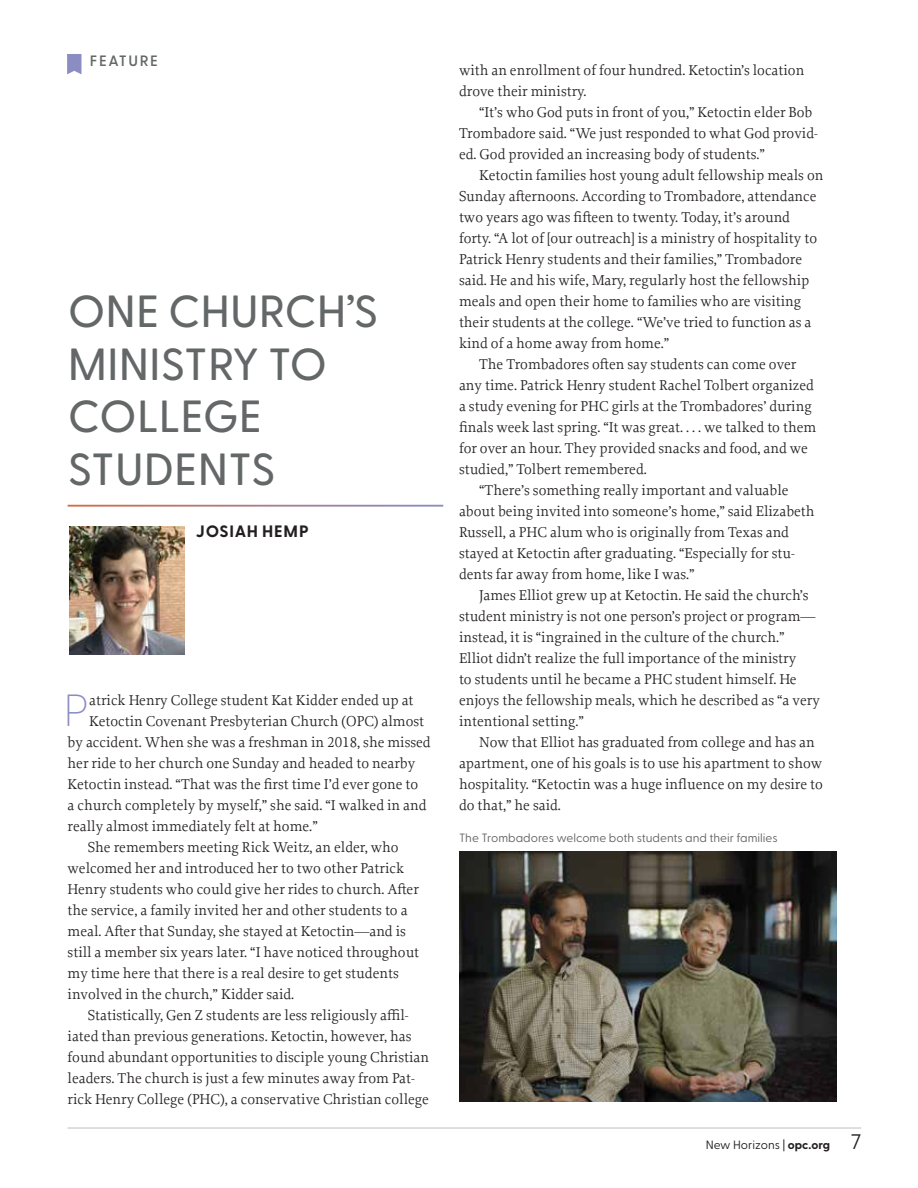
<style>
.page{position:relative;width:918px;height:1188px;background:#fff}
.page>*{position:absolute;margin:0;border:0;box-sizing:border-box;transform-origin:0 0}
.t1{font:500 45px/52.5px "Greycliff CF";color:#646768}
.t2{font:100 45px "Greycliff CF";color:#8b8cc1}
.t3{font:700 16.5px "Greycliff CF";letter-spacing:.045em;color:#231f20}
.t4{font:15px/21px "Proforma";color:#231f20}
.t5{font:600 15px "Greycliff CF";letter-spacing:.11em;color:#646768}
.t6{font:12px "Greycliff CF";color:#636466}
.t7{font:12px "Greycliff CF";color:#231f20}
.s1{font-weight:700}
.s2{font-size:21px}
</style>
<div class="page">
<hr style="left:68px;top:1128px;width:793px;height:1px;background:#bcbec0">
<img style="left:70px;top:527px;width:114px;height:128px">
<svg style="left:67px;top:54px;width:14px;height:20px"></svg>
<img style="left:459px;top:851px;width:378px;height:251px">
<p class="t5" style="left:90px;top:50px;width:70px">FEATURE</p>
<h1 class="t1" style="left:68px;top:282px;width:312px">ONE CHURCH’S<br>MINISTRY TO<br>COLLEGE<br>STUDENTS</h1>
<p class="t3" style="left:196px;top:519px;width:114px">JOSIAH HEMP</p>
<h1 class="t2" style="left:63px;top:677px;width:27px">P</h1>
<p class="t4" style="left:89px;top:689px;width:326px">atrick Henry College student Kat Kidder ended up at</p>
<p class="t4" style="left:89px;top:710px;width:337px">Ketoctin Covenant Presbyterian Church (OPC) almost</p>
<p class="t4" style="left:68px;top:731px;width:365px">by accident. When she was a freshman in 2018, she missed</p>
<p class="t4" style="left:68px;top:752px;width:349px">her ride to her church one Sunday and headed to nearby</p>
<p class="t4" style="left:68px;top:773px;width:352px">Ketoctin instead. “That was the first time I’d ever gone to</p>
<p class="t4" style="left:68px;top:794px;width:360px">a church completely by myself,” she said. “I walked in and</p>
<p class="t4" style="left:68px;top:815px;width:252px">really almost immediately felt at home.”</p>
<p class="t4" style="left:88px;top:836px;width:312px">She remembers meeting Rick Weitz, an elder, who</p>
<p class="t4" style="left:68px;top:857px;width:338px">welcomed her and introduced her to two other Patrick</p>
<p class="t4" style="left:68px;top:878px;width:353px">Henry students who could give her rides to church. After</p>
<p class="t4" style="left:68px;top:899px;width:342px">the service, a family invited her and other students to a</p>
<p class="t4" style="left:68px;top:920px;width:340px">meal. After that Sunday, she stayed at Ketoctin—and is</p>
<p class="t4" style="left:68px;top:941px;width:353px">still a member six years later. “I have noticed throughout</p>
<p class="t4" style="left:68px;top:962px;width:333px">my time here that there is a real desire to get students</p>
<p class="t4" style="left:68px;top:983px;width:228px">involved in the church,” Kidder said.</p>
<p class="t4" style="left:88px;top:1004px;width:322px">Statistically, Gen Z students are less religiously affil-</p>
<p class="t4" style="left:68px;top:1025px;width:345px">iated than previous generations. Ketoctin, however, has</p>
<p class="t4" style="left:68px;top:1046px;width:363px">found abundant opportunities to disciple young Christian</p>
<p class="t4" style="left:68px;top:1067px;width:349px">leaders. The church is just a few minutes away from Pat-</p>
<p class="t4" style="left:68px;top:1088px;width:363px">rick Henry College (PHC), a conservative Christian college</p>
<p class="t4" style="left:459px;top:59px;width:347px">with an enrollment of four hundred. Ketoctin’s location drove their ministry.</p>
<p class="t4" style="left:459px;top:101px;width:360px;text-indent:20px">“It’s who God puts in front of you,” Ketoctin elder Bob<br>Trombadore said. “We just responded to what God provid&shy;ed. God provided an increasing body of students.”</p>
<p class="t4" style="left:479px;top:164px;width:346px">Ketoctin families host young adult fellowship meals on</p>
<p class="t4" style="left:459px;top:185px;width:359px">Sunday afternoons. According to Trombadore, attendance</p>
<p class="t4" style="left:459px;top:206px;width:333px">two years ago was fifteen to twenty. Today, it’s around</p>
<p class="t4" style="left:459px;top:227px;width:360px">forty. “A lot of [our outreach] is a ministry of hospitality to</p>
<p class="t4" style="left:459px;top:248px;width:345px">Patrick Henry students and their families,” Trombadore</p>
<p class="t4" style="left:459px;top:269px;width:352px">said. He and his wife, Mary, regularly host the fellowship</p>
<p class="t4" style="left:459px;top:290px;width:344px">meals and open their home to families who are visiting</p>
<p class="t4" style="left:459px;top:311px;width:354px">their students at the college. “We’ve tried to function as a</p>
<p class="t4" style="left:459px;top:332px;width:212px">kind of a home away from home.”</p>
<p class="t4" style="left:479px;top:353px;width:319px">The Trombadores often say students can come over</p>
<p class="t4" style="left:459px;top:374px;width:356px">any time. Patrick Henry student Rachel Tolbert organized</p>
<p class="t4" style="left:459px;top:395px;width:354px">a study evening for PHC girls at the Trombadores’ during</p>
<p class="t4" style="left:459px;top:416px;width:359px">finals week last spring. “It was great. . . . we talked to them</p>
<p class="t4" style="left:459px;top:437px;width:351px">for over an hour. They provided snacks and food, and we</p>
<p class="t4" style="left:459px;top:458px;width:189px">studied,” Tolbert remembered.</p>
<p class="t4" style="left:479px;top:479px;width:311px">“There’s something really important and valuable</p>
<p class="t4" style="left:459px;top:500px;width:357px">about being invited into someone’s home,” said Elizabeth</p>
<p class="t4" style="left:459px;top:521px;width:332px">Russell, a PHC alum who is originally from Texas and</p>
<p class="t4" style="left:459px;top:542px;width:337px">stayed at Ketoctin after graduating. “Especially for stu-</p>
<p class="t4" style="left:459px;top:563px;width:237px">dents far away from home, like I was.”</p>
<p class="t4" style="left:479px;top:584px;width:331px">James Elliot grew up at Ketoctin. He said the church’s</p>
<p class="t4" style="left:459px;top:605px;width:358px">student ministry is not one person’s project or program—</p>
<p class="t4" style="left:459px;top:626px;width:327px">instead, it is “ingrained in the culture of the church.”</p>
<p class="t4" style="left:459px;top:647px;width:339px">Elliot didn’t realize the full importance of the ministry</p>
<p class="t4" style="left:459px;top:668px;width:339px">to students until he became a PHC student himself. He</p>
<p class="t4" style="left:459px;top:689px;width:362px">enjoys the fellowship meals, which he described as “a very</p>
<p class="t4" style="left:459px;top:710px;width:126px">intentional setting.”</p>
<p class="t4" style="left:479px;top:731px;width:337px">Now that Elliot has graduated from college and has an</p>
<p class="t4" style="left:459px;top:752px;width:365px">apartment, one of his goals is to use his apartment to show</p>
<p class="t4" style="left:459px;top:773px;width:365px">hospitality. “Ketoctin was a huge influence on my desire to</p>
<p class="t4" style="left:459px;top:794px;width:103px">do that,” he said.</p>
<p class="t6" style="left:459px;top:828px;width:320px">The Trombadores welcome both students and their families</p>
<p class="t7" style="left:706px;top:1135px;width:157px">New Horizons | <span class="s1">opc.org</span> <span class="s2">7</span></p>
</div>
